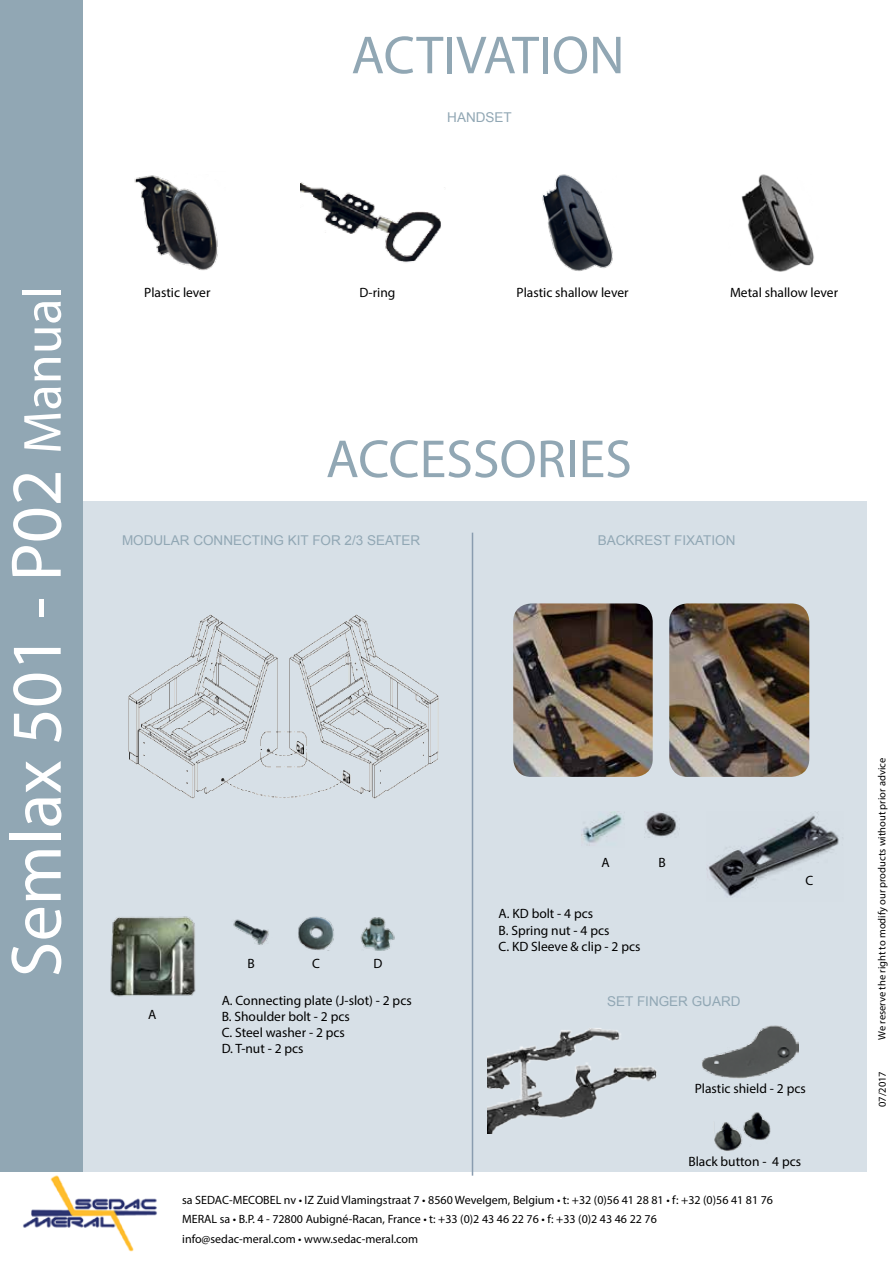
<style>
.page{position:relative;width:893px;height:1263px;background:#fff}
.page>*{position:absolute;margin:0;border:0;box-sizing:border-box;transform-origin:0 0}
.t1{font:72px "Myriad Pro";color:#fff}
.t2{font:54px "Myriad Pro";color:#91a7b4}
.t3{font:13.5px/16.2px "Myriad Pro";color:#000}
.t4{font:13.5px "Arial";color:#91a7b4}
.t5{font:12px/19.5px "Myriad Pro";color:#000}
.t6{font:10.5px "Myriad Pro";color:#000}
.s1{font-size:54px}
</style>
<div class="page">
<img style="left:18px;top:1171px;width:143px;height:81px">
<div style="left:0;top:0;width:83px;height:1171px;background:#91a7b4"></div>
<div style="left:83px;top:501px;width:783px;height:670px;background:#d7e0e7"></div>
<img style="left:301px;top:182px;width:144px;height:81px">
<img style="left:134px;top:175px;width:84px;height:96px">
<img style="left:542px;top:174px;width:71px;height:97px">
<hr style="left:472px;top:533px;width:1px;height:642px;background:#899caf">
<img style="left:669px;top:603px;width:140px;height:174px">
<img style="left:513px;top:603px;width:140px;height:174px">
<img style="left:707px;top:812px;width:136px;height:86px">
<img style="left:645px;top:812px;width:32px;height:26px">
<img style="left:581px;top:811px;width:41px;height:35px">
<img style="left:741px;top:174px;width:73px;height:98px">
<img style="left:110px;top:916px;width:86px;height:81px">
<img style="left:233px;top:919px;width:36px;height:26px">
<img style="left:298px;top:916px;width:36px;height:35px">
<img style="left:360px;top:917px;width:35px;height:34px">
<img style="left:702px;top:1025px;width:96px;height:54px">
<img style="left:714px;top:1112px;width:57px;height:39px">
<img style="left:488px;top:1028px;width:169px;height:106px">
<img style="left:128px;top:603px;width:344px;height:209px">
<h2 class="t2" style="left:351px;top:22px;width:275px">ACTIVATION</h2>
<p class="t4" style="left:447px;top:109px;width:66px">HANDSET</p>
<h1 class="t1" style="left:-8px;top:977px;width:693px;rotate:-90deg">Semlax 501 - P02 <span class="s1">Manual</span></h1>
<p class="t3" style="left:144px;top:284px;width:68px">Plastic lever</p>
<p class="t3" style="left:359px;top:284px;width:37px">D-ring</p>
<p class="t3" style="left:517px;top:284px;width:114px">Plastic shallow lever</p>
<p class="t3" style="left:730px;top:284px;width:110px">Metal shallow lever</p>
<h2 class="t2" style="left:326px;top:426px;width:307px">ACCESSORIES</h2>
<p class="t4" style="left:122px;top:532px;width:300px">MODULAR CONNECTING KIT FOR 2/3 SEATER</p>
<p class="t4" style="left:598px;top:532px;width:139px">BACKREST FIXATION</p>
<p class="t3" style="left:148px;top:1006px;width:10px">A</p>
<p class="t3" style="left:247px;top:955px;width:9px">B</p>
<p class="t3" style="left:312px;top:955px;width:9px">C</p>
<p class="t3" style="left:373px;top:955px;width:10px">D</p>
<p class="t3" style="left:222px;top:992px;width:192px">A. Connecting plate (J-slot) - 2 pcs<br>B. Shoulder bolt - 2 pcs<br>C. Steel washer - 2 pcs<br>D. T-nut - 2 pcs</p>
<p class="t3" style="left:601px;top:855px;width:10px">A</p>
<p class="t3" style="left:658px;top:855px;width:9px">B</p>
<p class="t3" style="left:499px;top:906px;width:143px">A. KD bolt - 4 pcs<br>B. Spring nut - 4 pcs<br>C. KD Sleeve &amp; clip - 2 pcs</p>
<p class="t4" style="left:607px;top:992px;width:135px">SET FINGER GUARD</p>
<p class="t3" style="left:805px;top:873px;width:9px">C</p>
<p class="t3" style="left:695px;top:1081px;width:112px">Plastic shield - 2 pcs</p>
<p class="t3" style="left:688px;top:1153px;width:114px">Black button - 4 pcs</p>
<p class="t5" style="left:182px;top:1190px;width:592px">sa SEDAC-MECOBEL nv • IZ Zuid Vlamingstraat 7 • 8560 Wevelgem, Belgium • t: +32 (0)56 41 28 81 • f: +32 (0)56 41 81 76<br>MERAL sa • B.P. 4 - 72800 Aubigné-Racan, France • t: +33 (0)2 43 46 22 76 • f: +33 (0)2 43 46 22 76 info@sedac-meral.com • www.sedac-meral.com</p>
<p class="t6" style="left:875px;top:1040px;width:283px;rotate:-90deg">We reserve the right to modify our products without prior advice</p>
<p class="t6" style="left:876px;top:1107px;width:37px;rotate:-90deg">07/2017</p>
</div>
